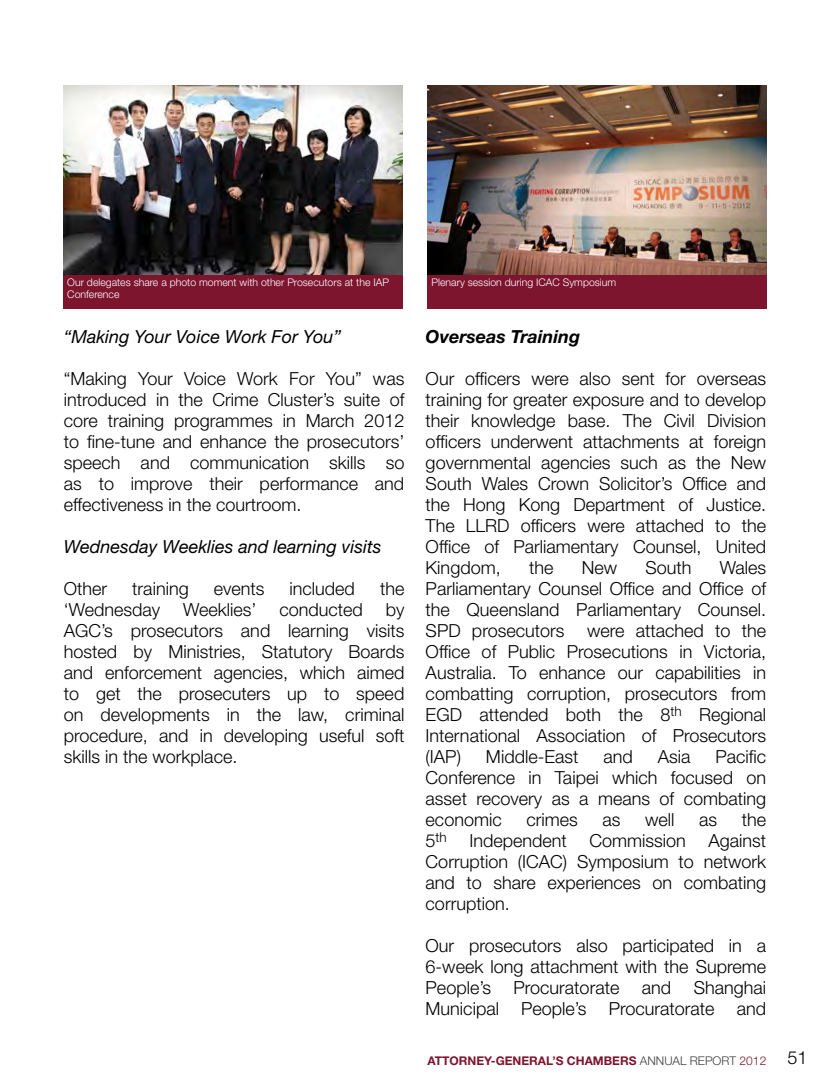
<style>
.page{position:relative;width:830px;height:1085px;background:#fff}
.page>*{position:absolute;margin:0;border:0;box-sizing:border-box;transform-origin:0 0}
.t1{font:300 18px/21px "Helvetica Neue LT Std";color:#000;text-align:justify}
.t2{font:italic 18px "Helvetica Neue LT Std";color:#000}
.t3{font:italic 700 18px "Helvetica Neue LT Std";color:#000}
.t4{font:300 13.5px "Helvetica Neue LT Std";color:#000}
.t5{font:700 12px "Helvetica Neue LT Std";color:#7d152f}
.t6{font:300 10.5px "Helvetica Neue LT Std";color:#fff}
.s1{font-size:18px}
.s2{font-weight:300;color:#414042}
.s3{font-weight:300}
.s4{font-weight:300;font-size:18px;color:#000}
</style>
<div class="page">
<img style="left:427px;top:85px;width:338px;height:190px">
<div style="left:427px;top:275px;width:338px;height:33px;background:#7d152f"></div>
<img style="left:64px;top:85px;width:339px;height:190px">
<div style="left:64px;top:275px;width:339px;height:33px;background:#7d152f"></div>
<p class="t6" style="left:67px;top:276px;width:323px">Our delegates share a photo moment with other Prosecutors at the IAP</p>
<p class="t6" style="left:431px;top:276px;width:186px">Plenary session during ICAC Symposium</p>
<p class="t6" style="left:67px;top:288px;width:54px">Conference</p>
<p class="t2" style="left:64px;top:325px;width:279px">“Making Your Voice Work For You”</p>
<p class="t1" style="left:64px;top:367px;width:342px">“Making Your Voice Work For You” was introduced in the Crime Cluster’s suite of core training programmes in March 2012 to fine-tune and enhance the prosecutors’ speech and communication skills so as to improve their performance and effectiveness in the courtroom.</p>
<p class="t2" style="left:64px;top:535px;width:319px">Wednesday Weeklies and learning visits</p>
<p class="t1" style="left:64px;top:577px;width:45px">Other</p>
<p class="t1" style="left:132px;top:577px;width:58px">training</p>
<p class="t1" style="left:214px;top:577px;width:52px">events</p>
<p class="t1" style="left:289px;top:577px;width:67px">included</p>
<p class="t1" style="left:380px;top:577px;width:26px">the</p>
<p class="t1" style="left:64px;top:598px;width:98px">‘Wednesday</p>
<p class="t1" style="left:183px;top:598px;width:75px">Weeklies’</p>
<p class="t1" style="left:279px;top:598px;width:85px">conducted</p>
<p class="t1" style="left:64px;top:598px;width:342px;text-indent:321px">by AGC’s prosecutors and learning visits hosted by Ministries, Statutory Boards and enforcement agencies, which aimed to get the prosecuters up to speed on developments in the law, criminal procedure, and in developing useful soft skills in the workplace.</p>
<p class="t3" style="left:425px;top:325px;width:156px">Overseas Training</p>
<p class="t1" style="left:425px;top:367px;width:342px">Our officers were also sent for overseas training for greater exposure and to develop their knowledge base. The Civil Division officers underwent attachments at foreign governmental agencies such as the New South Wales Crown Solicitor’s Office and the Hong Kong Department of Justice.<br>The LLRD officers were attached to the Office of Parliamentary Counsel, United Kingdom,</p>
<p class="t1" style="left:528px;top:556px;width:26px">the</p>
<p class="t1" style="left:581px;top:556px;width:37px">New</p>
<p class="t1" style="left:645px;top:556px;width:48px">South</p>
<p class="t1" style="left:425px;top:556px;width:342px;text-indent:294px">Wales Parliamentary Counsel Office and Office of the Queensland Parliamentary Counsel.<br>SPD prosecutors</p>
<p class="t1" style="left:425px;top:619px;width:342px;text-indent:161px">were attached to the Office of Public Prosecutions in Victoria, Australia. To enhance our capabilities in combatting corruption, prosecutors from EGD attended both the 8<sup>th</sup> Regional International Association of Prosecutors (IAP)</p>
<p class="t1" style="left:425px;top:745px;width:342px;text-indent:289px">Pacific Conference in Taipei which focused on asset recovery as a means of combating economic</p>
<p class="t1" style="left:485px;top:745px;width:94px">Middle-East</p>
<p class="t1" style="left:603px;top:745px;width:31px">and</p>
<p class="t1" style="left:657px;top:745px;width:34px">Asia</p>
<p class="t1" style="left:526px;top:808px;width:53px">crimes</p>
<p class="t1" style="left:602px;top:808px;width:19px">as</p>
<p class="t1" style="left:644px;top:808px;width:31px">well</p>
<p class="t1" style="left:698px;top:808px;width:19px">as</p>
<p class="t1" style="left:741px;top:808px;width:26px">the</p>
<p class="t4" style="left:425px;top:829px;width:23px"><span class="s1">5</span>th</p>
<p class="t1" style="left:469px;top:829px;width:99px">Independent</p>
<p class="t1" style="left:589px;top:829px;width:98px">Commission</p>
<p class="t1" style="left:425px;top:829px;width:342px;text-indent:282px">Against Corruption (ICAC) Symposium to network and to share experiences on combating corruption.</p>
<p class="t1" style="left:425px;top:934px;width:342px">Our prosecutors also participated in a 6-week long attachment with the Supreme People’s Procuratorate and Shanghai Municipal People’s Procuratorate and</p>
<p class="t5" style="left:427px;top:1053px;width:381px">ATTORNEY-GENERAL’S CHAMBERS <span class="s2">ANNUAL REPORT</span> <span class="s3">2012</span> <span class="s4">51</span></p>
</div>
